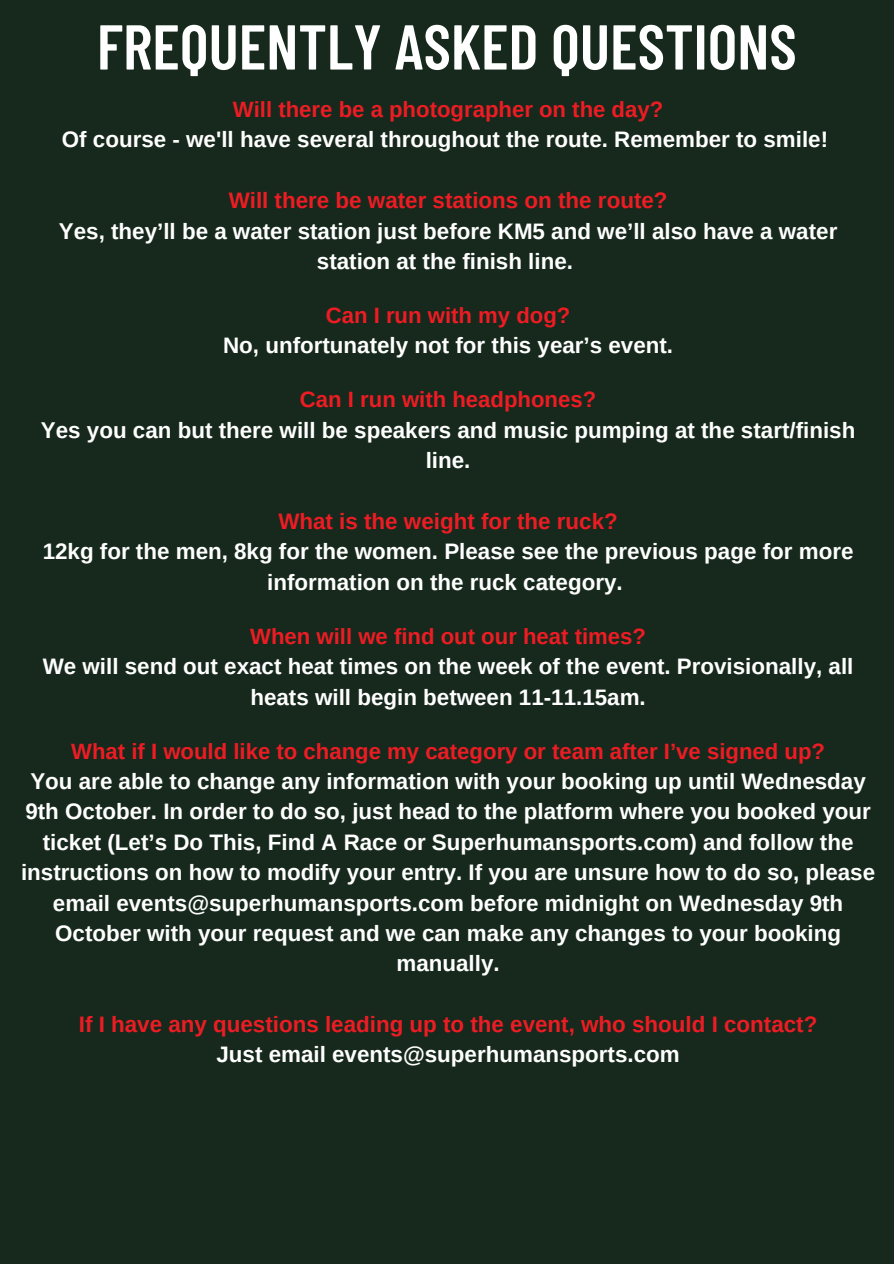
<style>
.page{position:relative;width:894px;height:1264px;background:#fff}
.page>*{position:absolute;margin:0;border:0;box-sizing:border-box;transform-origin:0 0}
.t1{font:600 63.15px "Barlow Condensed";color:#fff}
.t2{font:700 22.35px/30.3px "Arimo";color:#fff;text-align:center}
.t3{font:700 22.35px "Arimo";color:#ed1c24}
.t4{font:700 22.05px "Arimo";color:#ed1c24}
</style>
<div class="page">
<div style="left:0;top:0;width:893px;height:1263px;background:#16291c"></div>
<h1 class="t1" style="left:97px;top:6px;width:701px">FREQUENTLY ASKED QUESTIONS</h1>
<p class="t4" style="left:233px;top:97px;width:431px">Will there be a photographer on the day?</p>
<p class="t2" style="left:62px;top:124px;width:767px">Of course - we'll have several throughout the route. Remember to smile!</p>
<p class="t3" style="left:228px;top:188px;width:440px">Will there be water stations on the route?</p>
<p class="t2" style="left:59px;top:216px;width:779px">Yes, they’ll be a water station just before KM5 and we’ll also have a water station at the finish line.</p>
<p class="t4" style="left:326px;top:303px;width:246px">Can I run with my dog?</p>
<p class="t2" style="left:223px;top:330px;width:451px">No, unfortunately not for this year’s event.</p>
<p class="t4" style="left:300px;top:387px;width:298px">Can I run with headphones?</p>
<p class="t2" style="left:41px;top:415px;width:815px">Yes you can but there will be speakers and music pumping at the start/finish line.</p>
<p class="t3" style="left:278px;top:508px;width:341px">What is the weight for the ruck?</p>
<p class="t2" style="left:43px;top:536px;width:812px">12kg for the men, 8kg for the women. Please see the previous page for more information on the ruck category.</p>
<p class="t4" style="left:250px;top:624px;width:397px">When will we find out our heat times?</p>
<p class="t2" style="left:43px;top:651px;width:812px">We will send out exact heat times on the week of the event. Provisionally, all heats will begin between 11-11.15am.</p>
<p class="t4" style="left:71px;top:738px;width:755px">What if I would like to change my category or team after I’ve signed up?</p>
<p class="t2" style="left:21px;top:766px;width:855px">You are able to change any information with your booking up until Wednesday 9th October. In order to do so, just head to the platform where you booked your ticket (Let’s Do This, Find A Race or Superhumansports.com) and follow the instructions on how to modify your entry. If you are unsure how to do so, please email events@superhumansports.com before midnight on Wednesday 9th October with your request and we can make any changes to your booking manually.</p>
<p class="t3" style="left:79px;top:1011px;width:739px">If I have any questions leading up to the event, who should I contact?</p>
<p class="t2" style="left:216px;top:1039px;width:464px">Just email events@superhumansports.com</p>
</div>
